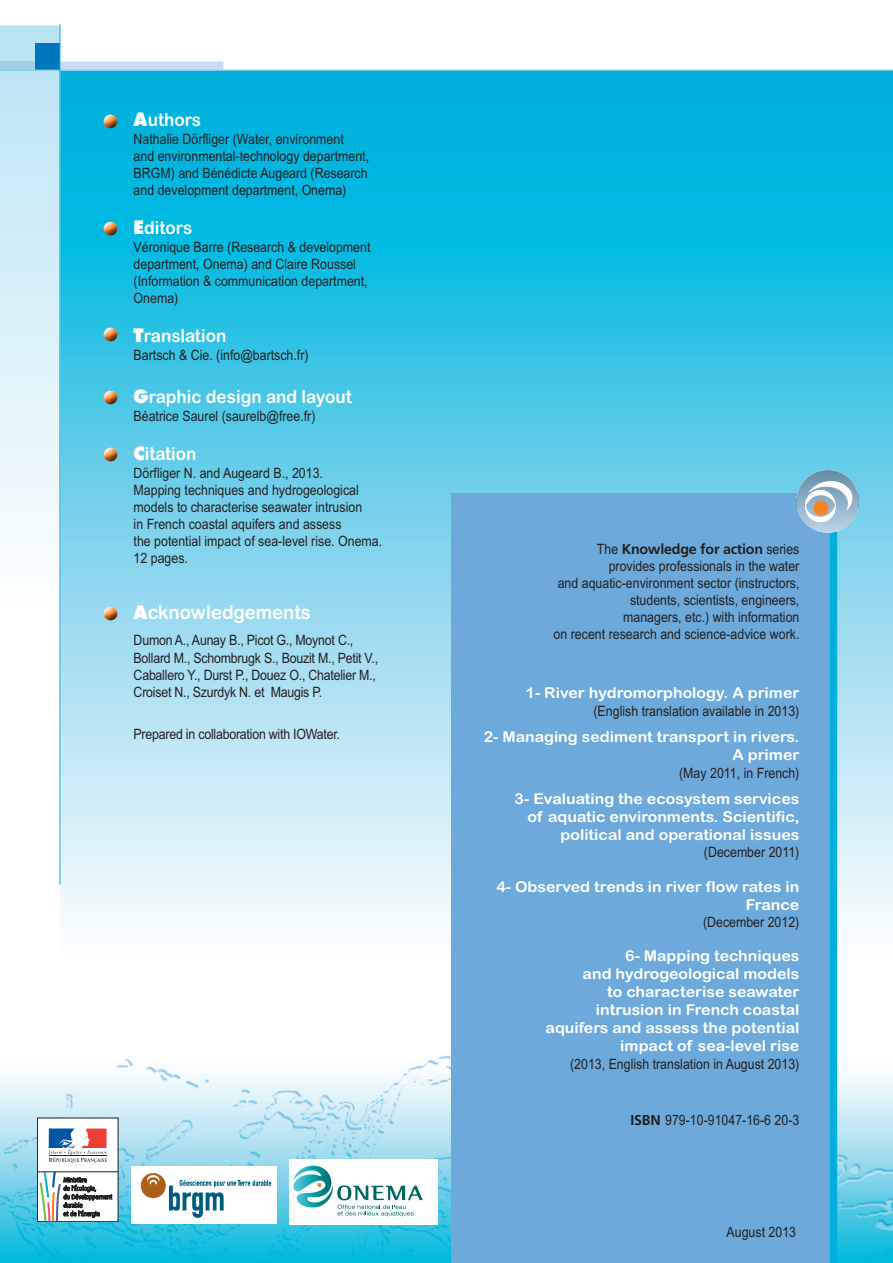
<style>
.page{position:relative;width:893px;height:1263px;background:#fff}
.page>*{position:absolute;margin:0;border:0;box-sizing:border-box;transform-origin:0 0}
.t1{font:19.5px "Arial Rounded MT Bold";color:#fff;scale:.95 1}
.t2{font:18px "Arial Rounded MT Bold";color:#fff;scale:.95 1}
.t3{font:15px/18px "Arial Rounded MT Bold";color:#fff;text-align:right;scale:1.06 1}
.t4{font:14.25px/17.1px "Arial Narrow";color:#231f20;scale:1.06 1}
.t5{font:700 14.25px "Frutiger";letter-spacing:-.015em;color:#231f20}
.s1{font-family:"Futura";font-weight:800}
.s2{font-family:"Futura";font-weight:800;font-size:18px}
.s3{font-family:"Arial Narrow";font-weight:400}
.s4{font-family:"Frutiger";font-weight:700}
</style>
<div class="page">
<img style="left:0;top:24px;width:893px;height:1239px">
<img style="left:61px;top:71px;width:832px;height:886px">
<div style="left:289px;top:1159px;width:148px;height:66px;background:#fff"></div>
<svg style="left:293px;top:1166px;width:130px;height:50px"></svg>
<div style="left:131px;top:1166px;width:146px;height:58px;background:#fff"></div>
<img style="left:140px;top:1173px;width:131px;height:45px">
<div style="left:37px;top:1118px;width:81px;height:104px;background:#fff"></div>
<div style="left:37px;top:1118px;width:81px;height:104px;border:1px solid #231f20"></div>
<svg style="left:48px;top:1128px;width:59px;height:35px"></svg>
<hr style="left:37px;top:1171px;width:81px;height:1px;background:#231f20">
<svg style="left:39px;top:1172px;width:73px;height:49px"></svg>
<div style="left:451px;top:493px;width:382px;height:770px;background:#6da9db"></div>
<img style="left:0;top:26px;width:59px;height:596px">
<img style="left:0;top:62px;width:223px;height:8px">
<div style="left:35px;top:43px;width:25px;height:26px;background:#0076be"></div>
<hr style="left:0;top:70px;width:893px;height:1px;background:#7bd2eb">
<hr style="left:60px;top:24px;width:1px;height:860px;background:#00afdc">
<div style="left:830px;top:512px;width:7px;height:751px;background:#00afdc"></div>
<svg style="left:104px;top:115px;width:13px;height:13px"></svg>
<svg style="left:104px;top:222px;width:13px;height:13px"></svg>
<svg style="left:104px;top:328px;width:13px;height:13px"></svg>
<svg style="left:104px;top:391px;width:13px;height:13px"></svg>
<svg style="left:104px;top:448px;width:13px;height:13px"></svg>
<svg style="left:104px;top:607px;width:13px;height:13px"></svg>
<svg style="left:796px;top:470px;width:63px;height:63px;background:#9fbfcf"></svg>
<p class="t2" style="left:134px;top:109px;width:72px"><span class="s1">A</span>uthors</p>
<p class="t4" style="left:134px;top:131px;width:224px">Nathalie Dörfliger (Water, environment<br>and environmental-technology department, BRGM) and Bénédicte Augeard (Research and development department, Onema)</p>
<p class="t2" style="left:134px;top:217px;width:63px"><span class="s1">E</span>ditors</p>
<p class="t4" style="left:134px;top:238px;width:225px">Véronique Barre (Research &amp; development department, Onema) and Claire Roussel (Information &amp; communication department,<br>Onema)</p>
<p class="t2" style="left:134px;top:325px;width:99px"><span class="s1">T</span>ranslation</p>
<p class="t4" style="left:134px;top:346px;width:167px">Bartsch &amp; Cie. (info@bartsch.fr)</p>
<p class="t2" style="left:134px;top:386px;width:231px"><span class="s1">G</span>raphic design and layout</p>
<p class="t4" style="left:134px;top:408px;width:173px">Béatrice Saurel (saurelb@free.fr)</p>
<p class="t2" style="left:134px;top:443px;width:68px"><span class="s1">C</span>itation</p>
<p class="t4" style="left:134px;top:464px;width:236px">Dörfliger N. and Augeard B., 2013.<br>Mapping techniques and hydrogeological models to characterise seawater intrusion<br>in French coastal aquifers and assess<br>the potential impact of sea-level rise. Onema.<br>12 pages.</p>
<h1 class="t1" style="left:134px;top:601px;width:188px"><span class="s2">A</span>cknowledgements</h1>
<p class="t4" style="left:134px;top:632px;width:232px">Dumon A., Aunay B., Picot G., Moynot C., Bollard M., Schombrugk S., Bouzit M., Petit V., Caballero Y., Durst P., Douez O., Chatelier M., Croiset N., Szurdyk N. et Maugis P.</p>
<p class="t4" style="left:134px;top:726px;width:196px">Prepared in collaboration with IOWater.</p>
<p class="t5" style="left:597px;top:543px;width:204px"><span class="s3">The</span> Knowledge for action <span class="s3">series</span></p>
<p class="t4" style="left:554px;top:557px;width:233px;text-align:right">provides professionals in the water<br>and aquatic-environment sector (instructors, students, scientists, engineers,<br>managers, etc.) with information<br>on recent research and science-advice work.</p>
<p class="t3" style="left:526px;top:684px;width:260px">1- River hydromorphology. A primer</p>
<p class="t4" style="left:593px;top:702px;width:196px">(English translation available in 2013)</p>
<p class="t3" style="left:484px;top:728px;width:299px">2- Managing sediment transport in rivers.<br>A primer</p>
<p class="t4" style="left:679px;top:764px;width:115px">(May 2011, in French)</p>
<p class="t3" style="left:515px;top:789px;width:270px">3- Evaluating the ecosystem services of aquatic environments. Scientific, political and operational issues</p>
<p class="t4" style="left:704px;top:844px;width:92px">(December 2011)</p>
<p class="t3" style="left:496px;top:878px;width:287px">4- Observed trends in river flow rates in<br>France</p>
<p class="t4" style="left:703px;top:914px;width:92px">(December 2012)</p>
<p class="t3" style="left:545px;top:947px;width:241px">6- Mapping techniques<br>and hydrogeological models<br>to characterise seawater intrusion in French coastal aquifers and assess the potential impact of sea-level rise</p>
<p class="t4" style="left:570px;top:1055px;width:218px">(2013, English translation in August 2013)</p>
<p class="t4" style="left:630px;top:1111px;width:161px"><span class="s4">ISBN</span> 979-10-91047-16-6 20-3</p>
<p class="t4" style="left:727px;top:1223px;width:67px">August 2013</p>
</div>
